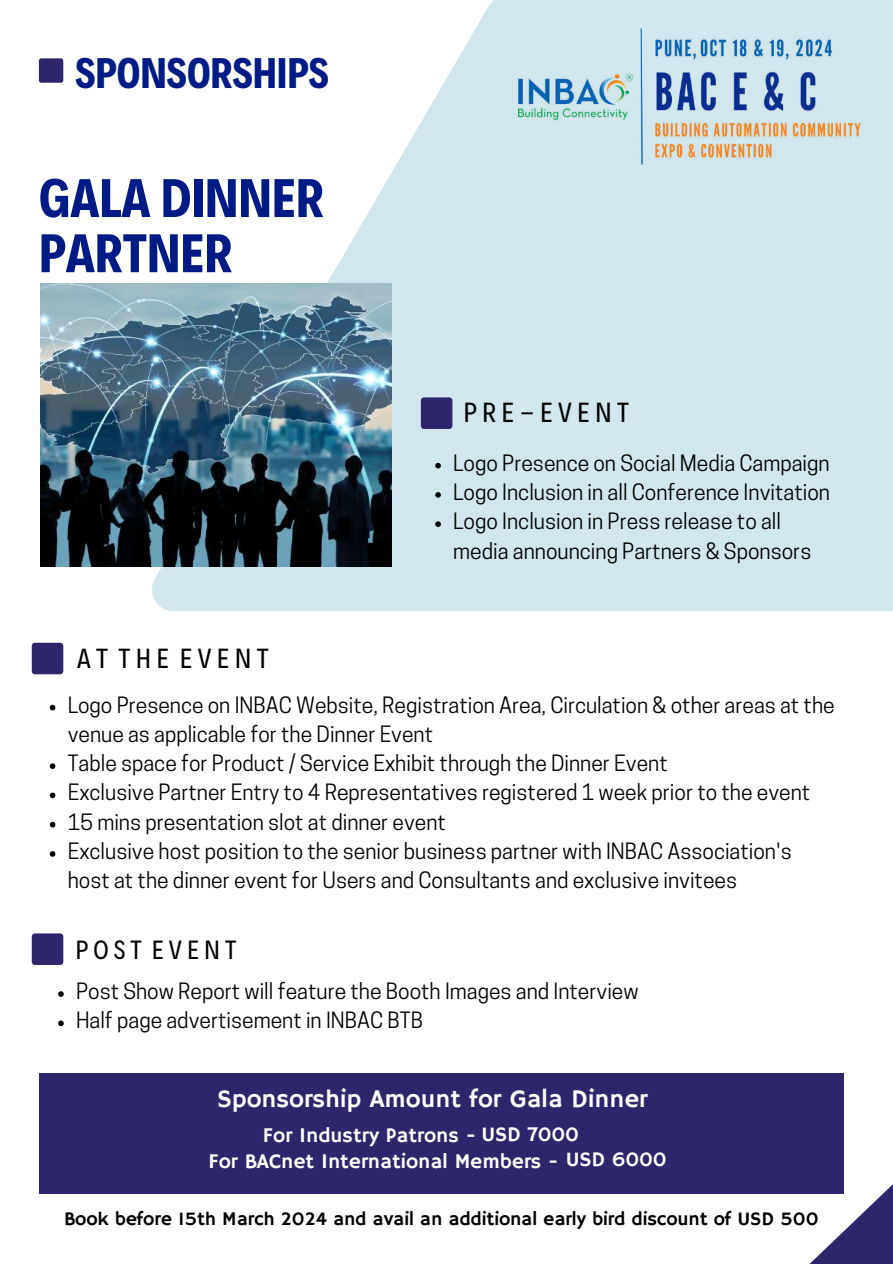
<style>
.page{position:relative;width:893px;height:1264px;background:#fff}
.page>*{position:absolute;margin:0;border:0;box-sizing:border-box;transform-origin:0 0}
.t1{font:700 54.9px/55.2px "Decalotype";color:#001c84}
.t2{font:700 43.35px "Decalotype";color:#001c84}
.t3{font:28.05px "Decalotype";letter-spacing:.19em;color:#000}
.t4{font:26.7px "Decalotype";letter-spacing:.19em;color:#000}
.t5{font:25.5px "Hammersmith One";color:#fff}
.t6{font:21.15px/29.2px "Cooper Hewitt";color:#000}
.t7{font:20.85px "Hammersmith One";color:#fff}
.t8{font:19.35px "Hammersmith One";letter-spacing:-.01em;color:#000}
</style>
<div class="page">
<svg style="left:151px;top:0;width:741px;height:611px;fill:#d2e6ed"></svg>
<img style="left:40px;top:284px;width:351px;height:282px">
<div style="left:39px;top:58px;width:24px;height:25px;background:#2e266d;border-radius:2px"></div>
<svg style="left:810px;top:1152px;width:82px;height:111px"></svg>
<div style="left:421px;top:397px;width:31px;height:32px;background:#2e266d;border-radius:3px"></div>
<div style="left:32px;top:642px;width:31px;height:32px;background:#2e266d;border-radius:3px"></div>
<svg style="left:50px;top:704px;width:5px;height:6px"></svg>
<svg style="left:50px;top:763px;width:5px;height:6px"></svg>
<svg style="left:50px;top:792px;width:5px;height:6px"></svg>
<svg style="left:50px;top:821px;width:5px;height:6px"></svg>
<svg style="left:50px;top:851px;width:5px;height:5px"></svg>
<svg style="left:435px;top:463px;width:6px;height:5px"></svg>
<svg style="left:435px;top:492px;width:6px;height:6px"></svg>
<svg style="left:435px;top:521px;width:6px;height:6px"></svg>
<div style="left:32px;top:933px;width:31px;height:31px;background:#2e266d;border-radius:3px"></div>
<svg style="left:58px;top:991px;width:6px;height:5px"></svg>
<svg style="left:58px;top:1020px;width:6px;height:6px"></svg>
<img style="left:510px;top:19px;width:354px;height:154px">
<div style="left:39px;top:1073px;width:804px;height:121px;background:#2e266d"></div>
<h2 class="t2" style="left:76px;top:44px;width:255px">SPONSORSHIPS</h2>
<h1 class="t1" style="left:39px;top:167px;width:286px">GALA DINNER<br>PARTNER</h1>
<h3 class="t3" style="left:463px;top:394px;width:167px">PRE-EVENT</h3>
<p class="t6" style="left:453px;top:451px;width:378px">Logo Presence on Social Media Campaign Logo Inclusion in all Conference Invitation Logo Inclusion in Press release to all media announcing Partners &amp; Sponsors</p>
<h3 class="t3" style="left:77px;top:639px;width:193px">AT THE EVENT</h3>
<p class="t6" style="left:68px;top:692px;width:768px">Logo Presence on INBAC Website, Registration Area, Circulation &amp; other areas at the venue as applicable for the Dinner Event<br>Table space for Product / Service Exhibit through the Dinner Event<br>Exclusive Partner Entry to 4 Representatives registered 1 week prior to the event 15 mins presentation slot at dinner event<br>Exclusive host position to the senior business partner with INBAC Association's host at the dinner event for Users and Consultants and exclusive invitees</p>
<p class="t4" style="left:76px;top:931px;width:162px">POST EVENT</p>
<p class="t6" style="left:76px;top:979px;width:564px">Post Show Report will feature the Booth Images and Interview<br>Half page advertisement in INBAC BTB</p>
<p class="t5" style="left:217px;top:1084px;width:432px">Sponsorship Amount for Gala Dinner</p>
<p class="t7" style="left:208px;top:1149px;width:460px">For BACnet International Members - USD 6000</p>
<p class="t7" style="left:263px;top:1122px;width:317px">For Industry Patrons - USD 7000</p>
<p class="t8" style="left:64px;top:1207px;width:755px">Book before 15th March 2024 and avail an additional early bird discount of USD 500</p>
</div>
